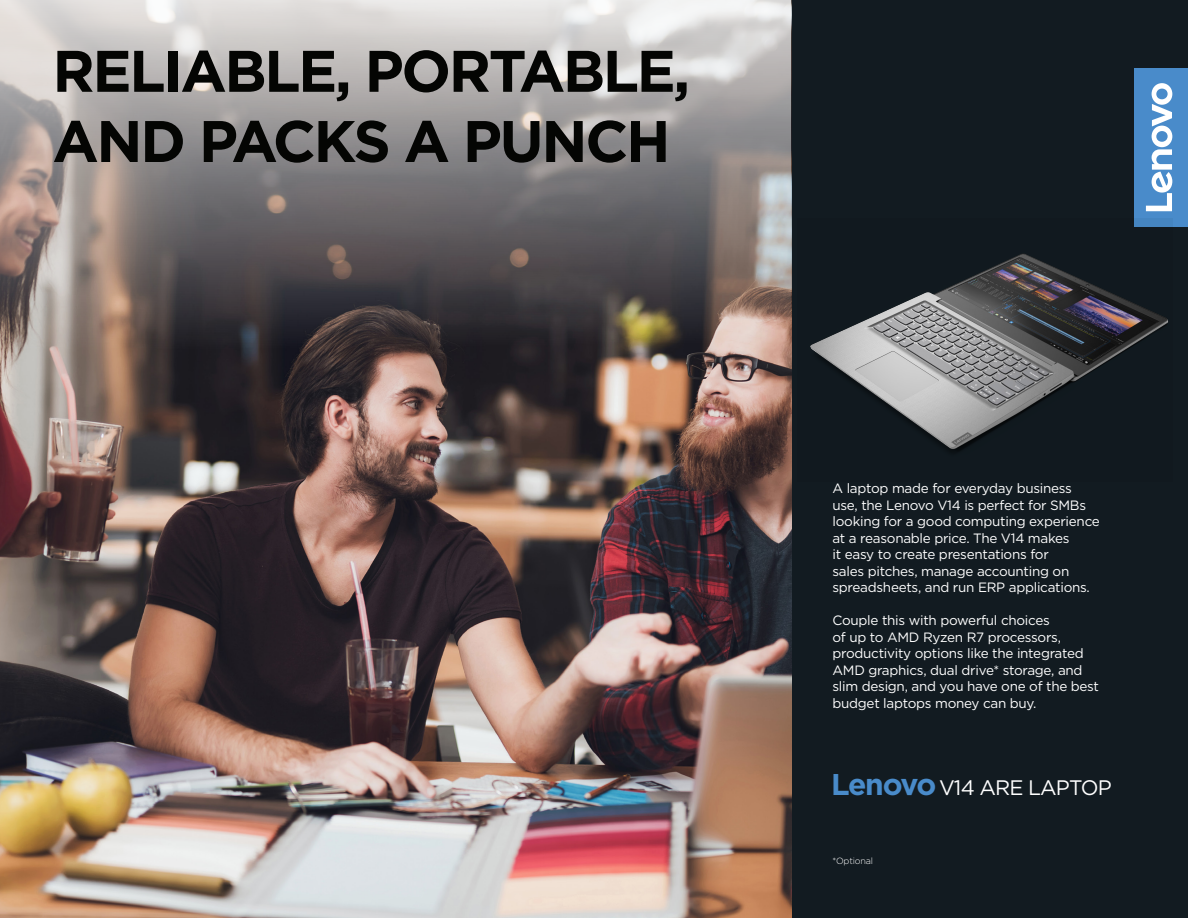
<style>
.page{position:relative;width:1188px;height:918px;background:#fff}
.page>*{position:absolute;margin:0;border:0;box-sizing:border-box;transform-origin:0 0}
.t1{font:700 58.5px/70.2px "Gotham";letter-spacing:-.04em;color:#040503}
.t2{font:21px "Gotham";letter-spacing:-.04em;color:#fff}
.body_01{font:13.5px/16.5px "Gotham";letter-spacing:-.02em;color:#fff}
.body_02{font:300 9px "Gotham";letter-spacing:-.02em;color:#fff}
.s1{font-weight:700;font-size:30px;color:#498bca}
</style>
<div class="page">
<img style="left:0;top:0;width:792px;height:918px">
<div style="left:792px;top:0;width:396px;height:918px;background:#121b21"></div>
<div style="left:1134px;top:68px;width:54px;height:158px;background:#498bca"></div>
<svg style="left:1146px;top:83px;width:26px;height:128px"></svg>
<svg style="left:1px;top:0;width:790px;height:357px;background:#8e8888"></svg>
<img style="left:810px;top:226px;width:362px;height:227px">
<h1 class="t1" style="left:52px;top:36px;width:639px">RELIABLE, PORTABLE,<br>AND PACKS A PUNCH</h1>
<p class="body_01" style="left:832px;top:480px;width:269px">A laptop made for everyday business use, the Lenovo V14 is perfect for SMBs looking for a good computing experience at a reasonable price. The V14 makes<br>it easy to create presentations for<br>sales pitches, manage accounting on spreadsheets, and run ERP applications.</p>
<p class="body_01" style="left:832px;top:612px;width:268px">Couple this with powerful choices<br>of up to AMD Ryzen R7 processors, productivity options like the integrated AMD graphics, dual drive* storage, and slim design, and you have one of the best budget laptops money can buy.</p>
<p class="t2" style="left:831px;top:774px;width:282px"><span class="s1">Lenovo</span> V14 ARE LAPTOP</p>
<p class="body_02" style="left:833px;top:855px;width:42px">*Optional</p>
</div>
